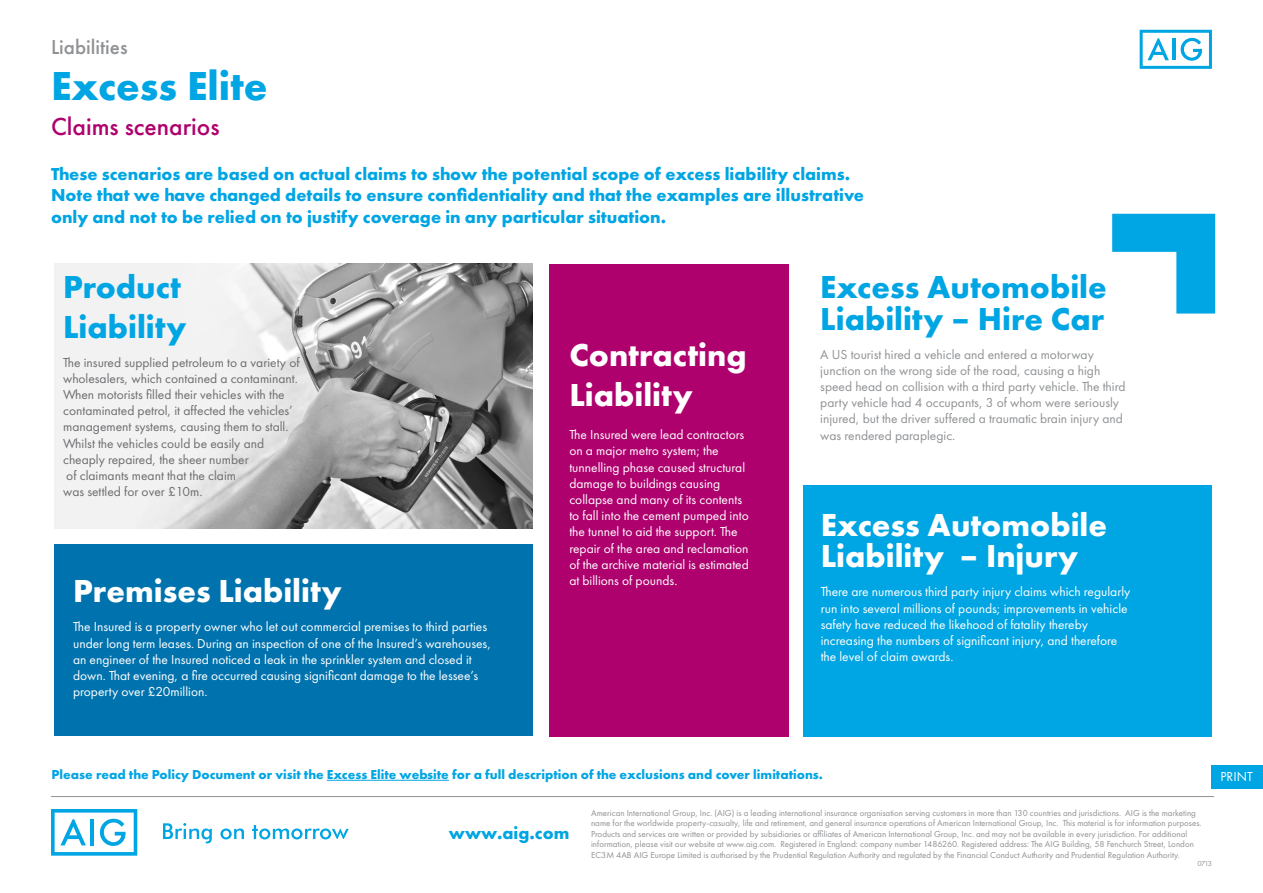
<style>
.page{position:relative;width:1263px;height:893px;background:#fff}
.page>*{position:absolute;margin:0;border:0;box-sizing:border-box;transform-origin:0 0}
.Cover_title{font:700 42px "Futura PT";color:#00a5e3}
.intro{font:700 33px/39.6px "Futura PT";color:#fff}
.intro-2{font:700 33px/31.5px "Futura PT";color:#00a5e3}
.subhead-large{font:500 25.5px "Futura PT";color:#af016e}
.Business-line{font:500 21px "Futura PT";color:#8f9194}
.intro-3{font:700 18px/21.6px "Futura PT";color:#00a5e3}
.subhead{font:700 18px "Futura PT";color:#00a5e3}
.Body{font:13.5px/16.2px "Futura PT";color:#fff}
.Body-2{font:13.5px/16.2px "Futura PT";color:#6c6d70}
.Body-3{font:13.5px/16.2px "Futura PT";color:#8f9194}
.Subhead_bold{font:700 13.5px "Futura PT";color:#00a5e3}
.t1{font:9px/10.5px "Futura PT";color:#8f9194}
.Body-4{font:7.5px "Futura PT";color:#8f9194}
</style>
<div class="page">
<div style="left:804px;top:485px;width:408px;height:251px;background:#00a5e3"></div>
<img style="left:54px;top:264px;width:479px;height:264px">
<div style="left:54px;top:544px;width:479px;height:192px;background:#0073ae"></div>
<div style="left:550px;top:264px;width:239px;height:472px;background:#af016e"></div>
<svg style="left:51px;top:809px;width:86px;height:47px"></svg>
<svg style="left:163px;top:823px;width:49px;height:20px"></svg>
<svg style="left:220px;top:828px;width:24px;height:11px"></svg>
<svg style="left:252px;top:825px;width:97px;height:14px"></svg>
<hr style="left:51px;top:796px;width:1163px;height:1px;background:#8f9194">
<svg style="left:1112px;top:214px;width:103px;height:100px"></svg>
<svg style="left:1140px;top:30px;width:72px;height:39px"></svg>
<div style="left:1212px;top:765px;width:51px;height:24px;background:#00a5e3"></div>
<hr style="left:327px;top:780px;width:122px;height:1px;background:#00a5e3">
<p class="Business-line" style="left:51px;top:35px;width:78px">Liabilities</p>
<p class="Cover_title" style="left:51px;top:59px;width:218px">Excess Elite</p>
<p class="subhead-large" style="left:51px;top:111px;width:170px">Claims scenarios</p>
<p class="intro-3" style="left:51px;top:162px;width:815px">These scenarios are based on actual claims to show the potential scope of excess liability claims.<br>Note that we have changed details to ensure confidentiality and that the examples are illustrative only and not to be relied on to justify coverage in any particular situation.</p>
<p class="intro-2" style="left:63px;top:266px;width:125px;line-height:39.6px">Product<br>Liability</p>
<p class="Body-2" style="left:63px;top:354px;width:238px">The insured supplied petroleum to a variety of wholesalers, which contained a contaminant.<br>When motorists filled their vehicles with the contaminated petrol, it affected the vehicles’ management systems, causing them to stall.<br>Whilst the vehicles could be easily and cheaply repaired, the sheer number<br>of claimants meant that the claim<br>was settled for over £10m.</p>
<p class="intro" style="left:73px;top:571px;width:270px">Premises Liability</p>
<p class="Body" style="left:73px;top:619px;width:419px">The Insured is a property owner who let out commercial premises to third parties under long term leases. During an inspection of one of the Insured’s warehouses, an engineer of the Insured noticed a leak in the sprinkler system and closed it down. That evening, a fire occurred causing significant damage to the lessee’s property over £20million.</p>
<p class="intro" style="left:569px;top:335px;width:179px">Contracting<br>Liability</p>
<p class="Body" style="left:569px;top:426px;width:181px">The Insured were lead contractors on a major metro system; the tunnelling phase caused structural damage to buildings causing collapse and many of its contents to fall into the cement pumped into the tunnel to aid the support. The repair of the area and reclamation of the archive material is estimated at billions of pounds.</p>
<p class="intro-2" style="left:820px;top:270px;width:288px">Excess Automobile<br>Liability – Hire Car</p>
<p class="Body-3" style="left:820px;top:346px;width:307px">A US tourist hired a vehicle and entered a motorway junction on the wrong side of the road, causing a high speed head on collision with a third party vehicle. The third party vehicle had 4 occupants, 3 of whom were seriously injured, but the driver suffered a traumatic brain injury and was rendered paraplegic.</p>
<p class="intro" style="left:821px;top:508px;width:288px;line-height:31.5px">Excess Automobile<br>Liability – Injury</p>
<p class="Body" style="left:821px;top:584px;width:311px">There are numerous third party injury claims which regularly run into several millions of pounds; improvements in vehicle safety have reduced the likehood of fatality thereby increasing the numbers of significant injury, and therefore the level of claim awards.</p>
<p class="Subhead_bold" style="left:52px;top:766px;width:773px">Please read the Policy Document or visit the Excess Elite website for a full description of the exclusions and cover limitations.</p>
<p class="Body" style="left:1220px;top:769px;width:34px">PRINT</p>
<p class="subhead" style="left:449px;top:822px;width:122px">www.aig.com</p>
<p class="t1" style="left:591px;top:808px;width:612px">American International Group, Inc. (AIG) is a leading international insurance organisation serving customers in more than 130 countries and jurisdictions. AIG is the marketing name for the worldwide property-casualty, life and retirement, and general insurance operations of American International Group, Inc. This material is for information purposes.<br>Products and services are written or provided by subsidiaries or affiliates of American International Group, Inc. and may not be available in every jurisdiction. For additional information, please visit our website at www.aig.com. Registered in England: company number 1486260. Registered address: The AIG Building, 58 Fenchurch Street, London EC3M 4AB AIG Europe Limited is authorised by the Prudential Regulation Authority and regulated by the Financial Conduct Authority and Prudential Regulation Authority.</p>
<p class="Body-4" style="left:1197px;top:859px;width:16px">0713</p>
</div>
